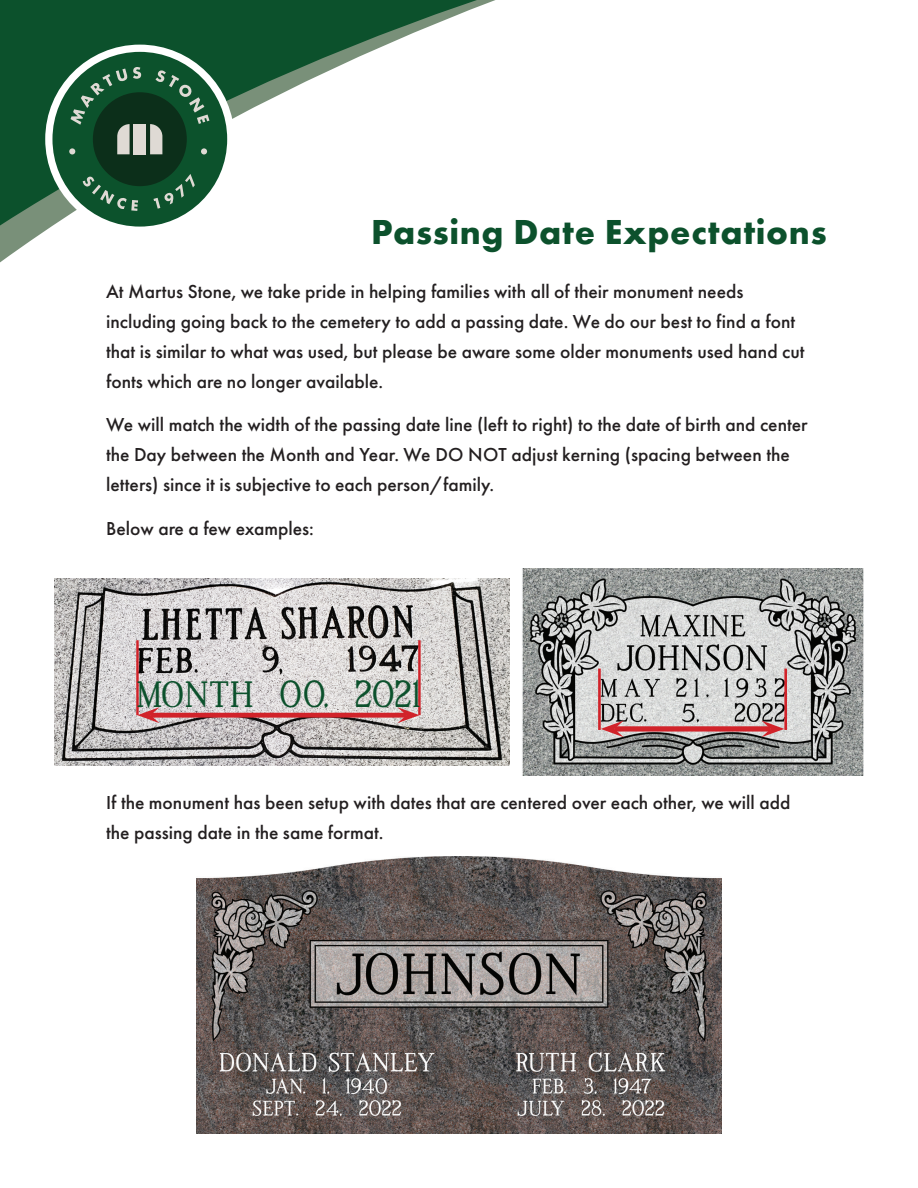
<style>
.page{position:relative;width:918px;height:1188px;background:#fff}
.page>*{position:absolute;margin:0;border:0;box-sizing:border-box;transform-origin:0 0}
.t1{font:700 36px "Futura PT";letter-spacing:.02em;color:#0c512c}
.t2{font:700 25.65px "Press Modified Roman 1.0";color:#0c512c}
.t3{font:500 19.5px/30px "Futura PT";color:#231f20}
</style>
<div class="page">
<svg style="left:0;top:0;width:495px;height:263px"></svg>
<div style="left:45px;top:45px;width:189px;height:189px;background:#fff;border-radius:50%"></div>
<div style="left:52px;top:52px;width:175px;height:175px;background:#0c522c;border-radius:50%"></div>
<div style="left:93px;top:92px;width:94px;height:94px;background:#0c2f1a;border-radius:50%"></div>
<svg style="left:83px;top:176px;width:55px;height:35px"></svg>
<svg style="left:154px;top:174px;width:41px;height:35px"></svg>
<svg style="left:69px;top:67px;width:72px;height:87px"></svg>
<div style="left:134px;top:124px;width:12px;height:30px;background:#dfdad4"></div>
<svg style="left:150px;top:70px;width:59px;height:84px"></svg>
<img style="left:54px;top:579px;width:455px;height:186px">
<hr style="left:136px;top:640px;width:3px;height:75px;background:#d1232a">
<hr style="left:418px;top:640px;width:3px;height:75px;background:#d1232a">
<div style="left:151px;top:713px;width:255px;height:5px;background:#d1232a"></div>
<svg style="left:137px;top:707px;width:22px;height:16px"></svg>
<svg style="left:397px;top:707px;width:22px;height:16px"></svg>
<img style="left:522px;top:569px;width:342px;height:206px">
<hr style="left:598px;top:669px;width:3px;height:61px;background:#d1232a">
<hr style="left:784px;top:669px;width:3px;height:61px;background:#d1232a">
<div style="left:614px;top:726px;width:157px;height:6px;background:#d1232a"></div>
<svg style="left:601px;top:721px;width:23px;height:16px"></svg>
<svg style="left:761px;top:721px;width:23px;height:16px"></svg>
<img style="left:196px;top:857px;width:526px;height:277px">
<h1 class="t1" style="left:371px;top:209px;width:457px">Passing Date Expectations</h1>
<p class="t3" style="left:106px;top:276px;width:700px">At Martus Stone, we take pride in helping families with all of their monument needs including going back to the cemetery to add a passing date. We do our best to find a font that is similar to what was used, but please be aware some older monuments used hand cut fonts which are no longer available.</p>
<p class="t3" style="left:106px;top:410px;width:703px">We will match the width of the passing date line (left to right) to the date of birth and center the Day between the Month and Year. We DO NOT adjust kerning (spacing between the letters) since it is subjective to each person/family.</p>
<p class="t3" style="left:106px;top:513px;width:209px">Below are a few examples:</p>
<h2 class="t2" style="left:136px;top:683px;width:286px">Month 00, 2021</h2>
<p class="t3" style="left:106px;top:788px;width:686px">If the monument has been setup with dates that are centered over each other, we will add the passing date in the same format.</p>
</div>
